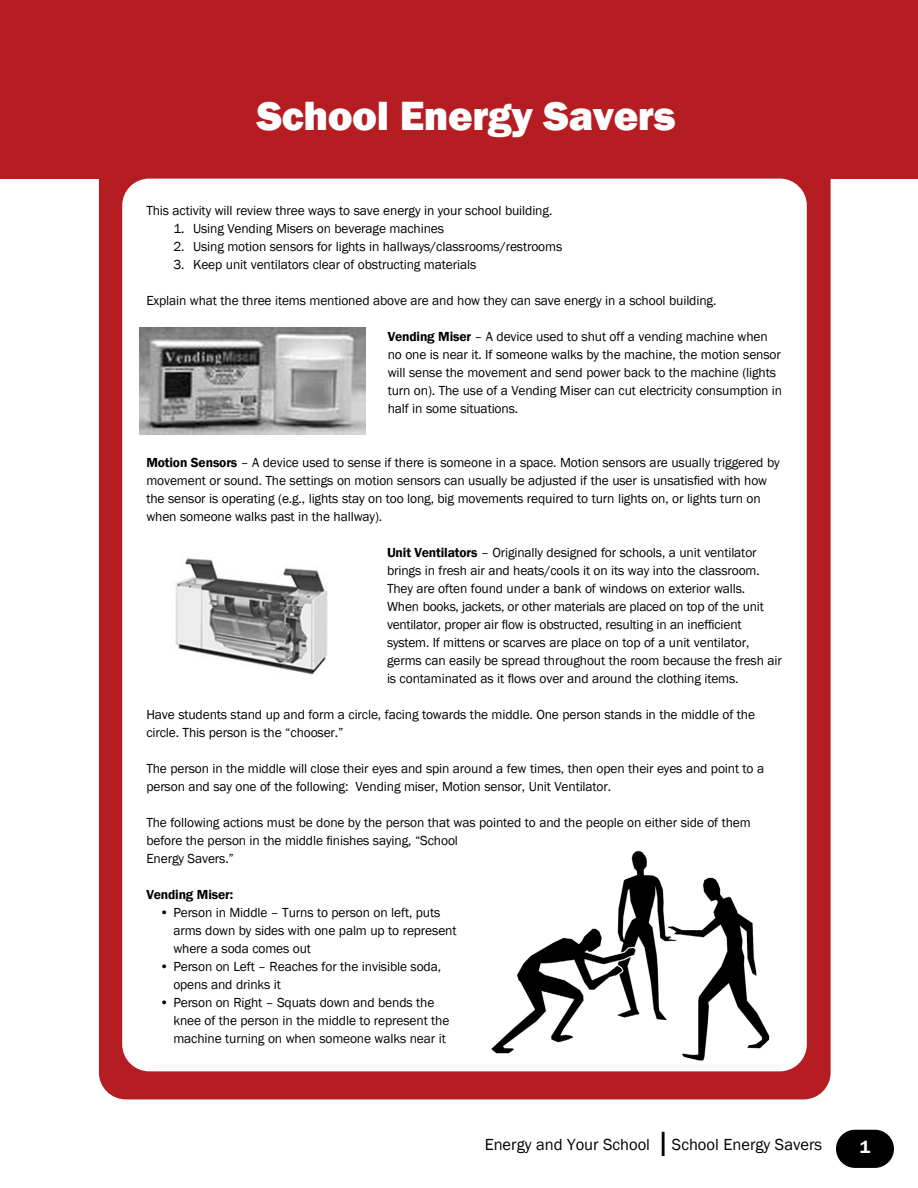
<style>
.page{position:relative;width:918px;height:1188px;background:#fff}
.page>*{position:absolute;margin:0;border:0;box-sizing:border-box;transform-origin:0 0}
.t1{font:800 42px "Franklin Gothic";letter-spacing:-.01em;color:#fff}
.t2{font:600 18px "Franklin Gothic";color:#fff}
.t3{font:16.5px "Franklin Gothic";color:#000}
.t4{font:13.5px/18px "Franklin Gothic";letter-spacing:-.01em;color:#000}
.t5{font:600 13.5px "Franklin Gothic";letter-spacing:-.01em;color:#000}
.s1{font-weight:600}
.s2{font-size:36px}
</style>
<div class="page">
<div style="left:0;top:0;width:918px;height:179px;background:#b61d22"></div>
<div style="left:836px;top:1130px;width:58px;height:38px;background:#000;border-radius:19px"></div>
<div style="left:99px;top:119px;width:732px;height:980px;background:#b61d22;border-radius:27px"></div>
<div style="left:122px;top:179px;width:685px;height:892px;background:#fff;border-radius:27px"></div>
<img style="left:140px;top:327px;width:225px;height:108px">
<img style="left:491px;top:850px;width:279px;height:211px">
<img style="left:175px;top:558px;width:153px;height:117px">
<h1 class="t1" style="left:257px;top:88px;width:421px">School Energy Savers</h1>
<p class="t4" style="left:146px;top:202px;width:408px">This activity will review three ways to save energy in your school building.</p>
<p class="t4" style="left:173px;top:220px;width:272px">1. Using Vending Misers on beverage machines</p>
<p class="t4" style="left:173px;top:238px;width:390px">2. Using motion sensors for lights in hallways/classrooms/restrooms</p>
<p class="t4" style="left:173px;top:256px;width:304px">3. Keep unit ventilators clear of obstructing materials</p>
<p class="t4" style="left:146px;top:292px;width:572px">Explain what the three items mentioned above are and how they can save energy in a school building.</p>
<p class="t4" style="left:388px;top:328px;width:396px"><span class="s1">Vending Miser</span> – A device used to shut off a vending machine when no one is near it. If someone walks by the machine, the motion sensor will sense the movement and send power back to the machine (lights turn on). The use of a Vending Miser can cut electricity consumption in half in some situations.</p>
<p class="t4" style="left:146px;top:454px;width:635px"><span class="s1">Motion Sensors</span> – A device used to sense if there is someone in a space. Motion sensors are usually triggered by movement or sound. The settings on motion sensors can usually be adjusted if the user is unsatisfied with how the sensor is operating (e.g., lights stay on too long, big movements required to turn lights on, or lights turn on when someone walks past in the hallway).</p>
<p class="t4" style="left:387px;top:544px;width:396px"><span class="s1">Unit Ventilators</span> – Originally designed for schools, a unit ventilator brings in fresh air and heats/cools it on its way into the classroom.<br>They are often found under a bank of windows on exterior walls.<br>When books, jackets, or other materials are placed on top of the unit ventilator, proper air flow is obstructed, resulting in an inefficient system. If mittens or scarves are place on top of a unit ventilator, germs can easily be spread throughout the room because the fresh air is contaminated as it flows over and around the clothing items.</p>
<p class="t4" style="left:146px;top:706px;width:610px">Have students stand up and form a circle, facing towards the middle. One person stands in the middle of the circle. This person is the “chooser.”</p>
<p class="t4" style="left:146px;top:760px;width:619px">The person in the middle will close their eyes and spin around a few times, then open their eyes and point to a person and say one of the following: Vending miser, Motion sensor, Unit Ventilator.</p>
<p class="t4" style="left:146px;top:814px;width:606px">The following actions must be done by the person that was pointed to and the people on either side of them before the person in the middle finishes saying, “School<br>Energy Savers.”</p>
<p class="t5" style="left:146px;top:886px;width:88px">Vending Miser:</p>
<p class="t4" style="left:173px;top:904px;width:285px;text-indent:-14px">• Person in Middle – Turns to person on left, puts arms down by sides with one palm up to represent where a soda comes out</p>
<p class="t4" style="left:173px;top:958px;width:269px;text-indent:-14px">• Person on Left – Reaches for the invisible soda, opens and drinks it</p>
<p class="t4" style="left:173px;top:994px;width:278px;text-indent:-14px">• Person on Right – Squats down and bends the knee of the person in the middle to represent the machine turning on when someone walks near it</p>
<p class="t3" style="left:485px;top:1134px;width:339px">Energy and Your School <span class="s2">l</span> School Energy Savers</p>
<h2 class="t2" style="left:860px;top:1136px;width:12px">1</h2>
</div>
